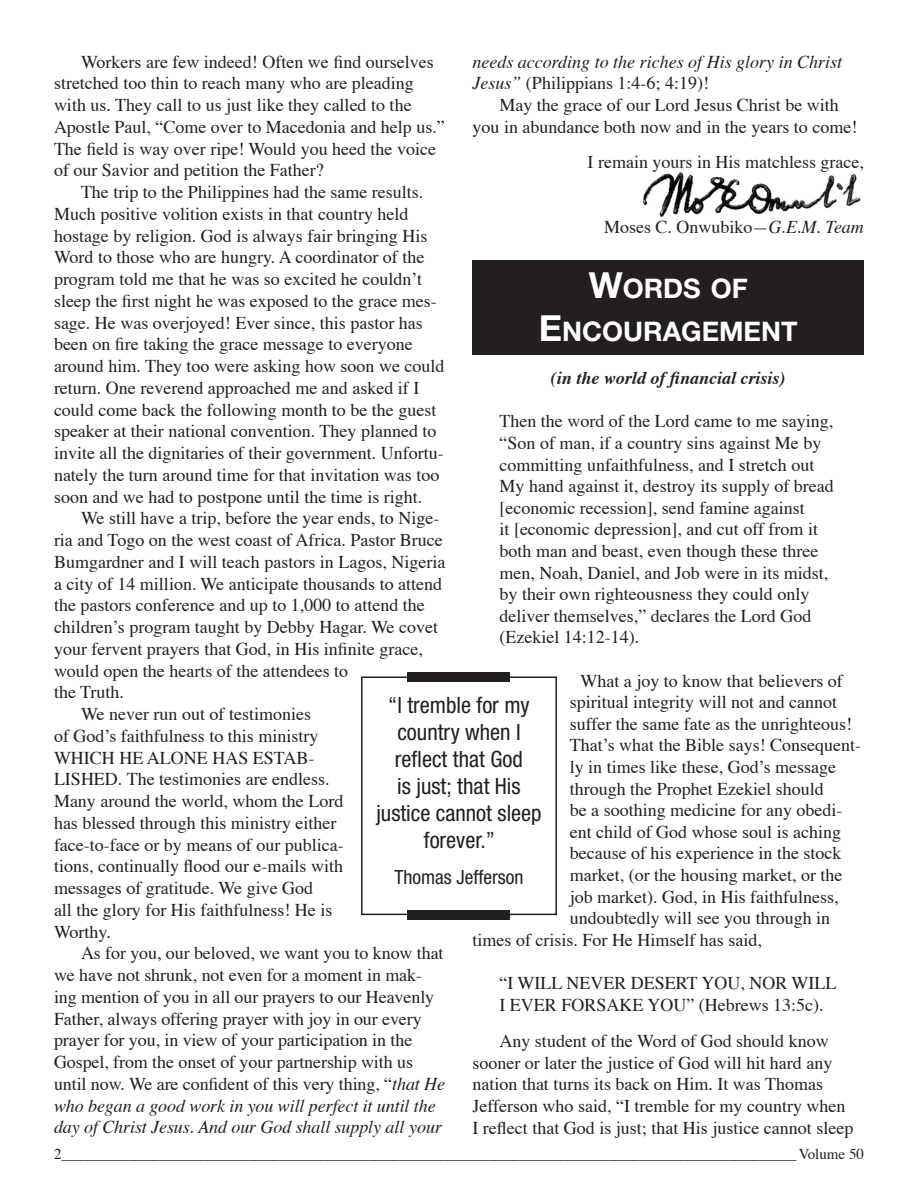
<style>
.page{position:relative;width:918px;height:1188px;background:#fff}
.page>*{position:absolute;margin:0;border:0;box-sizing:border-box;transform-origin:0 0}
.t1{font:700 27px "Helvetica Neue";color:#fff}
.t2{font:condensed 22.5px/27px "Helvetica Neue";color:#231f20;text-align:center}
.t3{font:condensed 19.5px "Helvetica Neue";color:#231f20}
.t4{font:18px/21.8px "Times";color:#231f20}
.t5{font:italic 18px/21.8px "Times";color:#231f20}
.t6{font:italic 700 18px "Times";color:#231f20}
.t7{font:15px "Times";color:#231f20}
.s1{font-style:italic}
.s2{font-style:normal}
.s3{font-size:36px}
</style>
<div class="page">
<img style="left:642px;top:172px;width:219px;height:45px">
<div style="left:472px;top:261px;width:392px;height:94px;background:#231f20"></div>
<div style="left:361px;top:676px;width:196px;height:239px;border:2px solid #231f20"></div>
<div style="left:408px;top:672px;width:102px;height:9px;background:#231f20"></div>
<div style="left:408px;top:910px;width:102px;height:10px;background:#231f20"></div>
<p class="t4" style="left:54px;top:49px;width:392px;text-indent:27px">Workers are few indeed! Often we find ourselves stretched too thin to reach many who are pleading with us. They call to us just like they called to the Apostle Paul, “Come over to Macedonia and help us.” The field is way over ripe! Would you heed the voice of our Savior and petition the Father?</p>
<p class="t4" style="left:54px;top:180px;width:392px;text-indent:27px">The trip to the Philippines had the same results.<br>Much positive volition exists in that country held hostage by religion. God is always fair bringing His Word to those who are hungry. A coordinator of the program told me that he was so excited he couldn’t sleep the first night he was exposed to the grace mes&shy;sage. He was overjoyed! Ever since, this pastor has been on fire taking the grace message to everyone around him. They too were asking how soon we could return. One reverend approached me and asked if I could come back the following month to be the guest speaker at their national convention. They planned to invite all the dignitaries of their government. Unfortu&shy;nately the turn around time for that invitation was too soon and we had to postpone until the time is right.</p>
<p class="t4" style="left:54px;top:506px;width:393px;text-indent:27px">We still have a trip, before the year ends, to Nige&shy;ria and Togo on the west coast of Africa. Pastor Bruce Bumgardner and I will teach pastors in Lagos, Nigeria a city of 14 million. We anticipate thousands to attend the pastors conference and up to 1,000 to attend the children’s program taught by Debby Hagar. We covet your fervent prayers that God, in His infinite grace, would open the hearts of the attendees to<br>the Truth.</p>
<p class="t4" style="left:54px;top:702px;width:291px;text-indent:27px">We never run out of testimonies<br>of God’s faithfulness to this ministry WHICH HE ALONE HAS ESTAB-LISHED. The testimonies are endless.<br>Many around the world, whom the Lord has blessed through this ministry either face-to-face or by means of our publica&shy;tions, continually flood our e-mails with messages of gratitude. We give God<br>all the glory for His faithfulness! He is Worthy.</p>
<p class="t4" style="left:54px;top:941px;width:393px;text-indent:27px">As for you, our beloved, we want you to know that we have not shrunk, not even for a moment in mak&shy;ing mention of you in all our prayers to our Heavenly Father, always offering prayer with joy in our every prayer for you, in view of your participation in the Gospel, from the onset of your partnership with us until now. We are confident of this very thing, “<span class="s1">that He who began a good work in you will perfect it until the day of Christ Jesus. And our God shall supply all your</span></p>
<p class="t5" style="left:472px;top:49px;width:371px">needs according to the riches of His glory in Christ<br>Jesus” <span class="s2">(Philippians 1:4-6; 4:19)!</span></p>
<p class="t4" style="left:472px;top:93px;width:386px;text-align:center">May the grace of our Lord Jesus Christ be with<br>you in abundance both now and in the years to come!</p>
<p class="t4" style="left:588px;top:150px;width:278px">I remain yours in His matchless grace,</p>
<p class="t4" style="left:604px;top:214px;width:261px">Moses C. Onwubiko<span class="s1">—G.E.M. Team</span></p>
<p class="t1" style="left:589px;top:272px;width:161px"><span class="s3">W</span>ORDS OF</p>
<p class="t1" style="left:539px;top:315px;width:260px"><span class="s3">E</span>NCOURAGEMENT</p>
<p class="t6" style="left:551px;top:361px;width:236px">(in the world of financial crisis)</p>
<p class="t4" style="left:500px;top:409px;width:336px">Then the word of the Lord came to me saying, “Son of man, if a country sins against Me by committing unfaithfulness, and I stretch out My hand against it, destroy its supply of bread [economic recession], send famine against<br>it [economic depression], and cut off from it both man and beast, even though these three men, Noah, Daniel, and Job were in its midst, by their own righteousness they could only deliver themselves,” declares the Lord God (Ezekiel 14:12-14).</p>
<p class="t4" style="left:580px;top:668px;width:264px">What a joy to know that believers of</p>
<p class="t4" style="left:570px;top:690px;width:269px">spiritual integrity will not and cannot</p>
<p class="t4" style="left:570px;top:711px;width:284px">suffer the same fate as the unrighteous!</p>
<p class="t4" style="left:570px;top:733px;width:293px">That’s what the Bible says! Consequent-</p>
<p class="t4" style="left:570px;top:755px;width:268px">ly in times like these, God’s message</p>
<p class="t4" style="left:570px;top:776px;width:255px">through the Prophet Ezekiel should</p>
<p class="t4" style="left:570px;top:798px;width:274px">be a soothing medicine for any obedi-</p>
<p class="t4" style="left:570px;top:819px;width:273px">ent child of God whose soul is aching</p>
<p class="t4" style="left:570px;top:841px;width:273px">because of his experience in the stock</p>
<p class="t4" style="left:570px;top:863px;width:274px">market, (or the housing market, or the</p>
<p class="t4" style="left:570px;top:884px;width:270px">job market). God, in His faithfulness,</p>
<p class="t4" style="left:570px;top:906px;width:262px">undoubtedly will see you through in</p>
<p class="t4" style="left:472px;top:927px;width:291px">times of crisis. For He Himself has said,</p>
<p class="t4" style="left:500px;top:971px;width:339px">“I WILL NEVER DESERT YOU, NOR WILL<br>I EVER FORSAKE YOU” (Hebrews 13:5c).</p>
<p class="t4" style="left:472px;top:1029px;width:382px;text-indent:27px">Any student of the Word of God should know sooner or later the justice of God will hit hard any nation that turns its back on Him. It was Thomas Jefferson who said, “I tremble for my country when I reflect that God is just; that His justice cannot sleep</p>
<p class="t7" style="left:54px;top:1140px;width:812px">2__________________________________________________________________________________________________ Volume 50</p>
<p class="t2" style="left:376px;top:691px;width:167px">“I tremble for my country when I reflect that God<br>is just; that His justice cannot sleep forever.”</p>
<p class="t3" style="left:394px;top:866px;width:131px">Thomas Jefferson</p>
</div>
